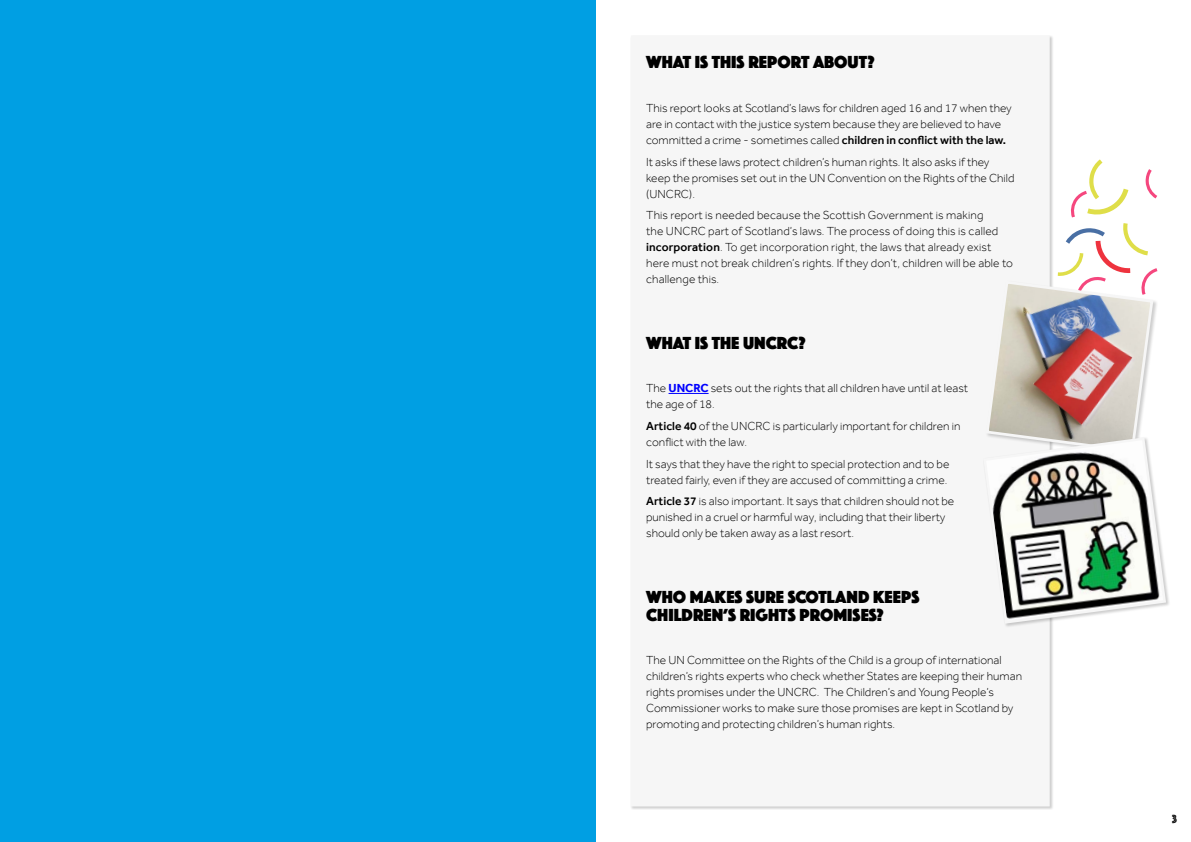
<style>
.page{position:relative;width:1191px;height:842px;background:#fff}
.page>*{position:absolute;margin:0;border:0;box-sizing:border-box;transform-origin:0 0}
.Phosphate_Heading_1{font:18px/18px "Phosphate Pro Solid";color:#000}
.Effra_Light_Body{font:300 12px/16px "Effra";color:#000}
.t1{font:12px "Phosphate Pro Inline";color:#000}
.s1{font-weight:500}
.s2{font-weight:700;color:#00f}
</style>
<div class="page">
<div style="left:631px;top:36px;width:418px;height:770px;background:#f6f6f6"></div>
<hr style="left:668px;top:393px;width:40px;height:1px;background:#00f">
<div style="left:0;top:0;width:595px;height:842px;background:#009fe3"></div>
<div style="left:982px;top:437px;width:188px;height:191px;background:#000;opacity:.2"></div>
<svg style="left:982px;top:155px;width:185px;height:470px"></svg>
<p class="Phosphate_Heading_1" style="left:646px;top:52px;width:230px">WHAT IS THIS REPORT ABOUT?</p>
<p class="Effra_Light_Body" style="left:646px;top:100px;width:367px">This report looks at Scotland’s laws for children aged 16 and 17 when they are in contact with the justice system because they are believed to have committed a crime - sometimes called <span class="s1">children in conflict with the law.</span></p>
<p class="Effra_Light_Body" style="left:646px;top:153px;width:370px">It asks if these laws protect children’s human rights. It also asks if they keep the promises set out in the UN Convention on the Rights of the Child (UNCRC).</p>
<p class="Effra_Light_Body" style="left:646px;top:207px;width:368px">This report is needed because the Scottish Government is making<br>the UNCRC part of Scotland’s laws. The process of doing this is called <span class="s1">incorporation</span>. To get incorporation right, the laws that already exist here must not break children’s rights. If they don’t, children will be able to challenge this.</p>
<p class="Phosphate_Heading_1" style="left:646px;top:333px;width:161px">WHAT IS THE UNCRC?</p>
<p class="Effra_Light_Body" style="left:646px;top:380px;width:323px">The <span class="s2">UNCRC</span> sets out the rights that all children have until at least the age of 18.</p>
<p class="Effra_Light_Body" style="left:646px;top:418px;width:316px"><span class="s1">Article 40</span> of the UNCRC is particularly important for children in conflict with the law.</p>
<p class="Effra_Light_Body" style="left:646px;top:455px;width:305px">It says that they have the right to special protection and to be treated fairly, even if they are accused of committing a crime.</p>
<p class="Effra_Light_Body" style="left:646px;top:493px;width:310px"><span class="s1">Article 37</span> is also important. It says that children should not be punished in a cruel or harmful way, including that their liberty should only be taken away as a last resort.</p>
<p class="Phosphate_Heading_1" style="left:646px;top:587px;width:275px">WHO MAKES SURE SCOTLAND KEEPS<br>CHILDREN’S RIGHTS PROMISES?</p>
<p class="Effra_Light_Body" style="left:646px;top:652px;width:377px">The UN Committee on the Rights of the Child is a group of international children’s rights experts who check whether States are keeping their human rights promises under the UNCRC. The Children’s and Young People’s Commissioner works to make sure those promises are kept in Scotland by promoting and protecting children’s human rights.</p>
<p class="t1" style="left:1172px;top:811px;width:6px">3</p>
</div>
